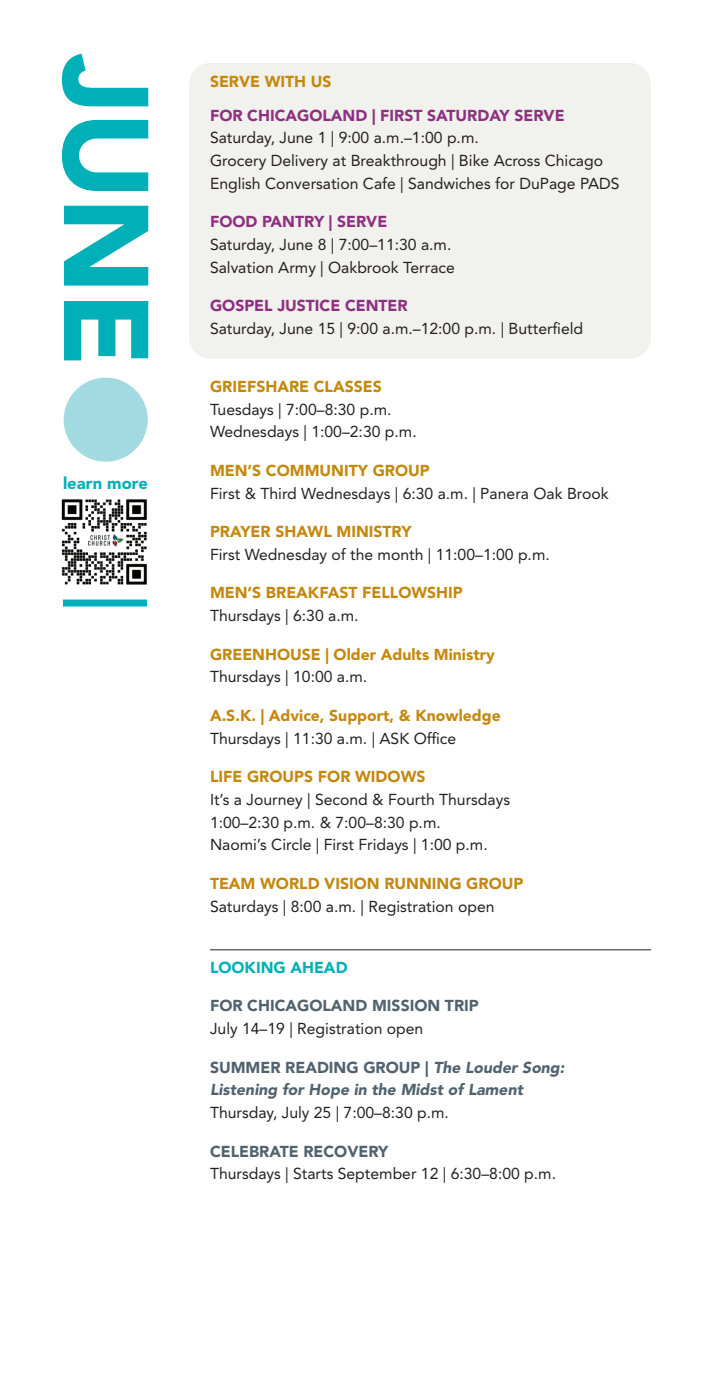
<style>
.page{position:relative;width:714px;height:1386px;background:#fff}
.page>*{position:absolute;margin:0;border:0;box-sizing:border-box;transform-origin:0 0}
.t1{font:900 119px "Avenir LT Std";color:#00b0b8}
.t2{font:900 16.62px "Avenir LT Std";color:#00b0b8}
.t3{font:15.75px/22.8px "Avenir LT Std";color:#231f20}
.t4{font:900 15.75px "Avenir LT Std";color:#c4880d}
.t5{font:900 15.75px "Avenir LT Std";color:#8d3080}
.t6{font:italic 900 15.75px/22.8px "Avenir LT Std";color:#4f626d}
.t7{font:900 15.75px "Avenir LT Std";color:#4f626d}
.t8{font:900 15.75px "Avenir LT Std";color:#00b0b8}
.s1{font-style:normal}
</style>
<div class="page">
<div style="left:189px;top:63px;width:462px;height:296px;background:#f1f1ed;border-radius:21px"></div>
<hr style="left:210px;top:949px;width:441px;height:1px;background:#231f20">
<div style="left:64px;top:378px;width:84px;height:84px;background:#a1dae0;border-radius:50%"></div>
<img style="left:61px;top:499px;width:86px;height:86px">
<div style="left:63px;top:600px;width:84px;height:7px;background:#00b0b8"></div>
<h1 class="t1" style="left:177px;top:54px;width:314px;rotate:90deg">JUNE</h1>
<p class="t2" style="left:63px;top:473px;width:86px">learn more</p>
<p class="t4" style="left:210px;top:72px;width:123px">SERVE WITH US</p>
<p class="t5" style="left:210px;top:106px;width:356px">FOR CHICAGOLAND | FIRST SATURDAY SERVE</p>
<p class="t3" style="left:210px;top:127px;width:411px">Saturday, June 1 | 9:00 a.m.–1:00 p.m.<br>Grocery Delivery at Breakthrough | Bike Across Chicago<br>English Conversation Cafe | Sandwiches for DuPage PADS</p>
<p class="t5" style="left:210px;top:212px;width:179px">FOOD PANTRY | SERVE</p>
<p class="t3" style="left:210px;top:233px;width:246px">Saturday, June 8 | 7:00–11:30 a.m.<br>Salvation Army | Oakbrook Terrace</p>
<p class="t5" style="left:210px;top:296px;width:199px">GOSPEL JUSTICE CENTER</p>
<p class="t3" style="left:210px;top:317px;width:375px">Saturday, June 15 | 9:00 a.m.–12:00 p.m. | Butterfield</p>
<p class="t4" style="left:210px;top:377px;width:173px">GRIEFSHARE CLASSES</p>
<p class="t3" style="left:210px;top:398px;width:208px">Tuesdays | 7:00–8:30 p.m.<br>Wednesdays | 1:00–2:30 p.m.</p>
<p class="t4" style="left:210px;top:461px;width:221px">MEN’S COMMUNITY GROUP</p>
<p class="t3" style="left:210px;top:482px;width:400px">First &amp; Third Wednesdays | 6:30 a.m. | Panera Oak Brook</p>
<p class="t4" style="left:210px;top:522px;width:203px">PRAYER SHAWL MINISTRY</p>
<p class="t3" style="left:210px;top:543px;width:341px">First Wednesday of the month | 11:00–1:00 p.m.</p>
<p class="t4" style="left:210px;top:583px;width:254px">MEN’S BREAKFAST FELLOWSHIP</p>
<p class="t3" style="left:210px;top:604px;width:150px">Thursdays | 6:30 a.m.</p>
<p class="t4" style="left:210px;top:645px;width:286px">GREENHOUSE | Older Adults Ministry</p>
<p class="t3" style="left:210px;top:666px;width:159px">Thursdays | 10:00 a.m.</p>
<p class="t4" style="left:210px;top:706px;width:292px">A.S.K. | Advice, Support, &amp; Knowledge</p>
<p class="t3" style="left:210px;top:727px;width:248px">Thursdays | 11:30 a.m. | ASK Office</p>
<p class="t4" style="left:210px;top:767px;width:217px">LIFE GROUPS FOR WIDOWS</p>
<p class="t3" style="left:210px;top:788px;width:302px">It’s a Journey | Second &amp; Fourth Thursdays<br>1:00–2:30 p.m. &amp; 7:00–8:30 p.m.<br>Naomi’s Circle | First Fridays | 1:00 p.m.</p>
<p class="t4" style="left:210px;top:874px;width:315px">TEAM WORLD VISION RUNNING GROUP</p>
<p class="t3" style="left:210px;top:895px;width:286px">Saturdays | 8:00 a.m. | Registration open</p>
<p class="t8" style="left:210px;top:958px;width:139px">LOOKING AHEAD</p>
<p class="t7" style="left:210px;top:996px;width:270px">FOR CHICAGOLAND MISSION TRIP</p>
<p class="t3" style="left:210px;top:1017px;width:215px">July 14–19 | Registration open</p>
<p class="t6" style="left:210px;top:1056px;width:356px"><span class="s1">SUMMER READING GROUP |</span> The Louder Song:<br>Listening for Hope in the Midst of Lament</p>
<p class="t3" style="left:210px;top:1101px;width:241px">Thursday, July 25 | 7:00–8:30 p.m.</p>
<p class="t7" style="left:210px;top:1142px;width:180px">CELEBRATE RECOVERY</p>
<p class="t3" style="left:210px;top:1163px;width:348px">Thursdays | Starts September 12 | 6:30–8:00 p.m.</p>
</div>
